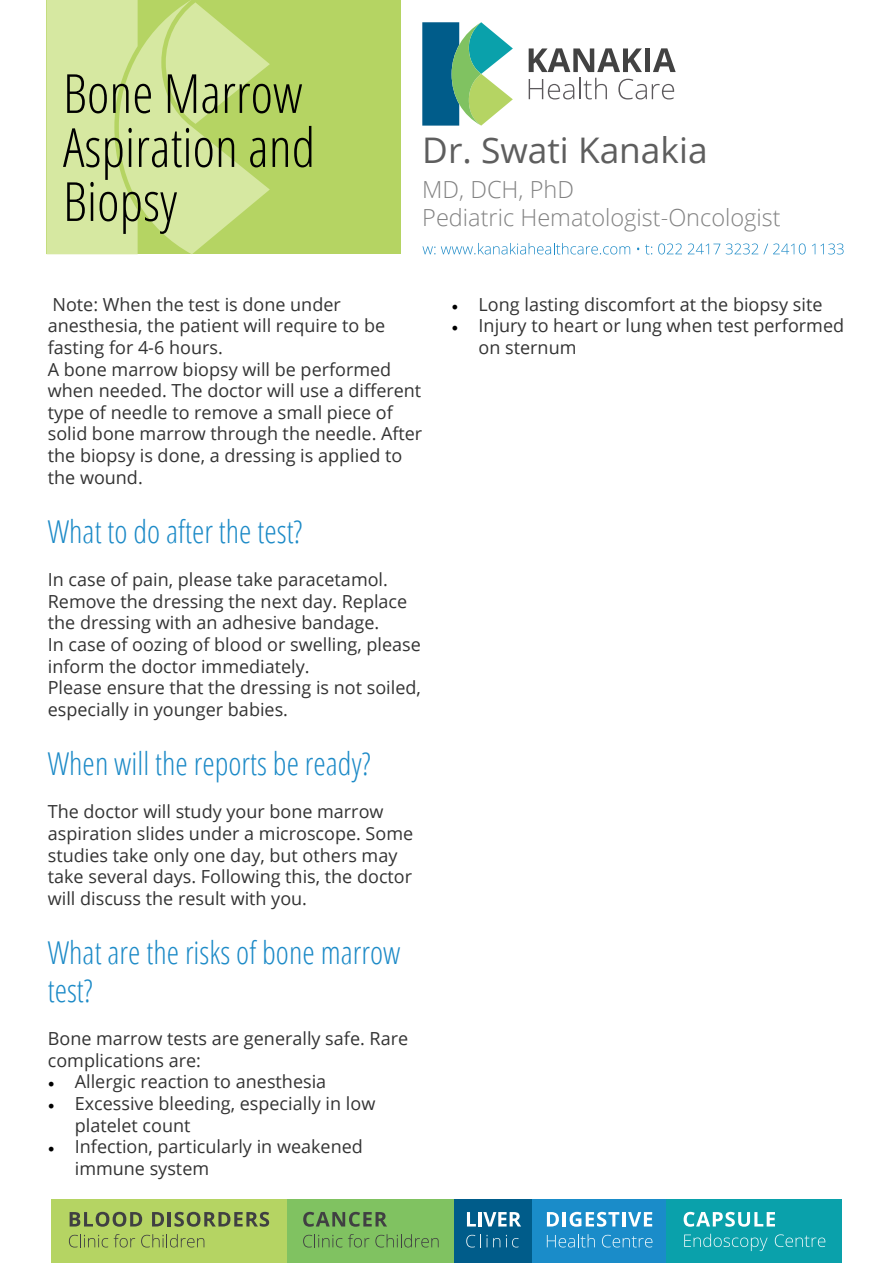
<style>
.page{position:relative;width:893px;height:1263px;background:#fff}
.page>*{position:absolute;margin:0;border:0;box-sizing:border-box;transform-origin:0 0}
.t1{font:300 condensed 54px/54px "Open Sans";color:#000}
.t2{font:35.25px "Open Sans";color:#5e5e5e}
.t3{font:300 condensed 31.5px/37.8px "Open Sans";color:#1c8ac7}
.t4{font:300 23.55px/28.2px "Open Sans";color:#828282}
.t5{font:18px/21.6px "Open Sans";color:#333}
.s1{font-family:"Minion Pro";color:#000}
</style>
<div class="page">
<div style="left:47px;top:0;width:354px;height:254px;background:#b5d463"></div>
<svg style="left:529px;top:48px;width:113px;height:24px"></svg>
<div style="left:645px;top:48px;width:5px;height:24px;background:#424242"></div>
<svg style="left:653px;top:48px;width:23px;height:24px"></svg>
<svg style="left:529px;top:79px;width:45px;height:20px"></svg>
<hr style="left:579px;top:78px;width:2px;height:21px;background:#5c595c">
<svg style="left:583px;top:78px;width:24px;height:21px"></svg>
<svg style="left:618px;top:79px;width:56px;height:20px"></svg>
<svg style="left:422px;top:22px;width:91px;height:104px"></svg>
<svg style="left:47px;top:0;width:223px;height:254px"></svg>
<svg style="left:422px;top:246px;width:13px;height:8px"></svg>
<svg style="left:441px;top:243px;width:189px;height:11px"></svg>
<svg style="left:645px;top:244px;width:7px;height:10px"></svg>
<svg style="left:658px;top:243px;width:24px;height:11px"></svg>
<svg style="left:688px;top:243px;width:32px;height:11px"></svg>
<svg style="left:726px;top:243px;width:80px;height:11px"></svg>
<svg style="left:812px;top:243px;width:32px;height:11px"></svg>
<div style="left:51px;top:1199px;width:237px;height:64px;background:#b5d463"></div>
<svg style="left:70px;top:1212px;width:72px;height:15px"></svg>
<svg style="left:152px;top:1212px;width:12px;height:14px"></svg>
<hr style="left:168px;top:1212px;width:3px;height:14px;background:#404042">
<svg style="left:174px;top:1212px;width:95px;height:15px"></svg>
<svg style="left:69px;top:1234px;width:39px;height:13px"></svg>
<svg style="left:114px;top:1234px;width:21px;height:13px"></svg>
<svg style="left:141px;top:1234px;width:63px;height:13px"></svg>
<div style="left:288px;top:1199px;width:167px;height:64px;background:#80c261"></div>
<svg style="left:303px;top:1212px;width:84px;height:15px"></svg>
<svg style="left:303px;top:1234px;width:39px;height:13px"></svg>
<svg style="left:348px;top:1234px;width:21px;height:13px"></svg>
<svg style="left:375px;top:1234px;width:64px;height:13px"></svg>
<div style="left:455px;top:1199px;width:77px;height:64px;background:#005c8a"></div>
<div style="left:532px;top:1199px;width:135px;height:64px;background:#1a8cc9"></div>
<svg style="left:467px;top:1212px;width:9px;height:14px"></svg>
<hr style="left:478px;top:1212px;width:3px;height:14px;background:#fff">
<svg style="left:483px;top:1212px;width:38px;height:14px"></svg>
<svg style="left:466px;top:1234px;width:34px;height:13px"></svg>
<svg style="left:506px;top:1235px;width:13px;height:12px"></svg>
<svg style="left:547px;top:1212px;width:12px;height:14px"></svg>
<hr style="left:563px;top:1212px;width:3px;height:14px;background:#fff">
<svg style="left:570px;top:1212px;width:49px;height:15px"></svg>
<hr style="left:622px;top:1212px;width:3px;height:14px;background:#fff">
<svg style="left:628px;top:1212px;width:24px;height:14px"></svg>
<svg style="left:547px;top:1234px;width:48px;height:13px"></svg>
<svg style="left:602px;top:1235px;width:50px;height:12px"></svg>
<div style="left:667px;top:1199px;width:175px;height:64px;background:#0aa1ab"></div>
<svg style="left:684px;top:1212px;width:91px;height:15px"></svg>
<svg style="left:684px;top:1234px;width:84px;height:17px"></svg>
<svg style="left:775px;top:1234px;width:50px;height:13px"></svg>
<h1 class="t1" style="left:63px;top:65px;width:254px">Bone Marrow<br>Aspiration and<br>Biopsy</h1>
<h2 class="t2" style="left:422px;top:126px;width:287px">Dr. Swati Kanakia</h2>
<h3 class="t4" style="left:422px;top:174px;width:360px">MD, DCH, PhD<br>Pediatric Hematologist-Oncologist</h3>
<p class="t5" style="left:48px;top:293px;width:376px">Note: When the test is done under anesthesia, the patient will require to be fasting for 4-6 hours.<br>A bone marrow biopsy will be performed when needed. The doctor will use a different type of needle to remove a small piece of solid bone marrow through the needle. After the biopsy is done, a dressing is applied to the wound.</p>
<h3 class="t3" style="left:48px;top:512px;width:256px">What to do after the test?</h3>
<p class="t5" style="left:48px;top:568px;width:375px">In case of pain, please take paracetamol.<br>Remove the dressing the next day. Replace the dressing with an adhesive bandage.<br>In case of oozing of blood or swelling, please inform the doctor immediately.<br>Please ensure that the dressing is not soiled, especially in younger babies.</p>
<h3 class="t3" style="left:48px;top:744px;width:324px">When will the reports be ready?</h3>
<p class="t5" style="left:48px;top:800px;width:367px">The doctor will study your bone marrow aspiration slides under a microscope. Some studies take only one day, but others may take several days. Following this, the doctor will discuss the result with you.</p>
<h3 class="t3" style="left:48px;top:933px;width:354px">What are the risks of bone marrow test?</h3>
<p class="t5" style="left:48px;top:1027px;width:362px">Bone marrow tests are generally safe. Rare complications are:</p>
<p class="t5" style="left:48px;top:1070px;width:280px"><span class="s1">•</span> Allergic reaction to anesthesia</p>
<p class="t5" style="left:75px;top:1092px;width:302px;text-indent:-27px"><span class="s1">•</span> Excessive bleeding, especially in low platelet count</p>
<p class="t5" style="left:75px;top:1135px;width:290px;text-indent:-27px"><span class="s1">•</span> Infection, particularly in weakened immune system</p>
<p class="t5" style="left:452px;top:293px;width:372px"><span class="s1">•</span> Long lasting discomfort at the biopsy site</p>
<p class="t5" style="left:479px;top:314px;width:367px;text-indent:-27px"><span class="s1">•</span> Injury to heart or lung when test performed on sternum</p>
</div>
